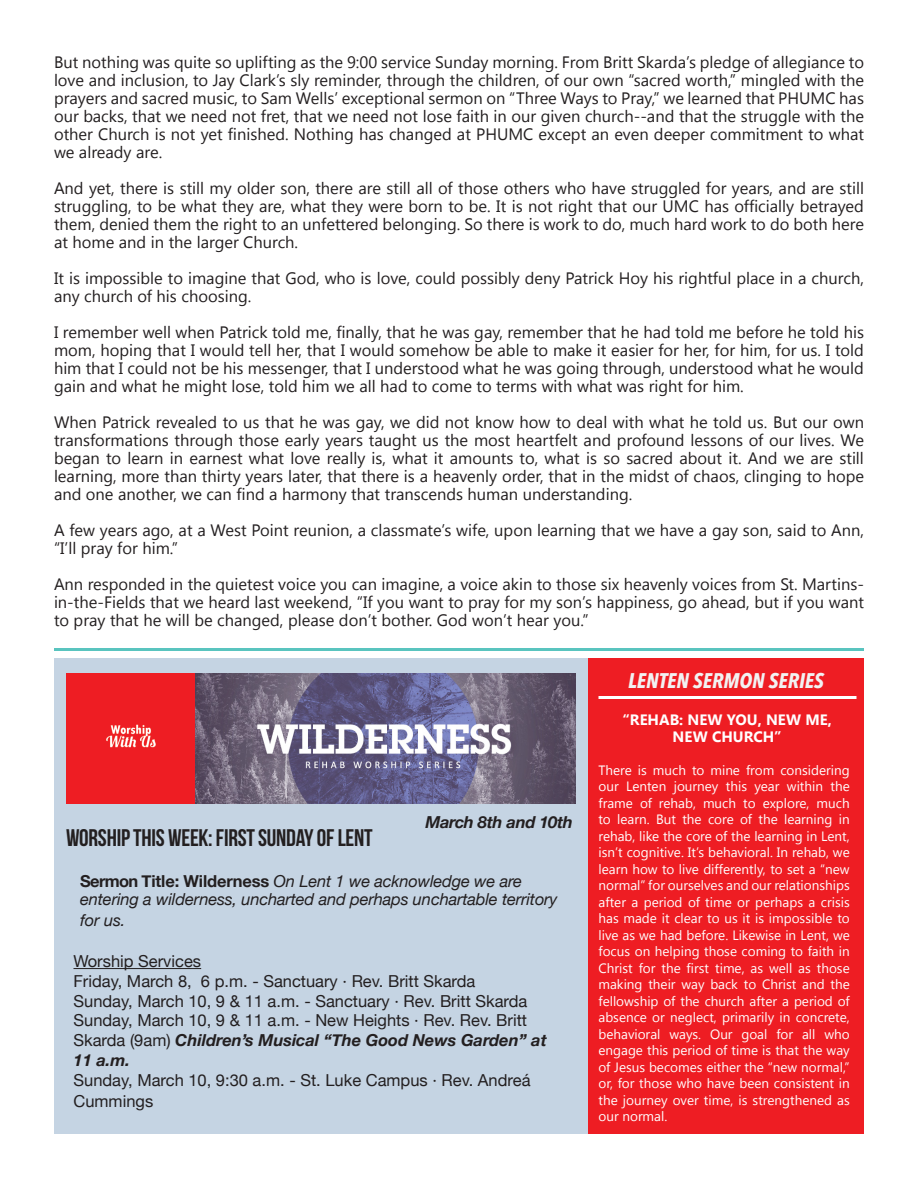
<style>
.page{position:relative;width:918px;height:1188px;background:#fff}
.page>*{position:absolute;margin:0;border:0;box-sizing:border-box;transform-origin:0 0}
.t1{font:24px "Bebas Neue";letter-spacing:-.01em;color:#231f20}
.t2{font:italic 700 condensed 21px "Avenir Next LT Pro";color:#f2f2f2}
.t3{font:16.5px/18px "Segoe UI";color:#231f20;text-align:justify}
.t4{font:16.5px/19.8px "Helvetica Neue";color:#231f20}
.t5{font:italic 16.5px/18px "Helvetica Neue";letter-spacing:-.01em;color:#231f20}
.t6{font:italic 700 16.5px "Helvetica Neue";letter-spacing:-.02em;color:#231f20}
.t7{font:700 15px/16.5px "Segoe UI";color:#fff;text-align:center}
.t8{font:13.5px/16.5px "Segoe UI";color:#fff;text-align:justify}
.s1{font-weight:700;font-style:normal}
.s2{font-weight:700;font-style:italic}
</style>
<div class="page">
<div style="left:588px;top:658px;width:276px;height:476px;background:#ee1d23"></div>
<div style="left:54px;top:658px;width:534px;height:476px;background:#c5d4e3"></div>
<hr style="left:598px;top:696px;width:258px;height:3px;background:#fff">
<hr style="left:54px;top:648px;width:810px;height:3px;background:#59c4bf">
<img style="left:66px;top:674px;width:510px;height:129px">
<hr style="left:74px;top:968px;width:127px;height:1px;background:#231f20">
<p class="t3" style="left:54px;top:52px;width:812px">But nothing was quite so uplifting as the 9:00 service Sunday morning. From Britt Skarda’s pledge of allegiance to love and inclusion, to Jay Clark’s sly reminder, through the children, of our own “sacred worth,” mingled with the prayers and sacred music, to Sam Wells’ exceptional sermon on “Three Ways to Pray,” we learned that PHUMC has our backs, that we need not fret, that we need not lose faith in our given church--and that the struggle with the other Church is not yet finished. Nothing has changed at PHUMC except an even deeper commitment to what we already are.</p>
<p class="t3" style="left:54px;top:178px;width:812px">And yet, there is still my older son, there are still all of those others who have struggled for years, and are still struggling, to be what they are, what they were born to be. It is not right that our UMC has officially betrayed them, denied them the right to an unfettered belonging. So there is work to do, much hard work to do both here at home and in the larger Church.</p>
<p class="t3" style="left:54px;top:268px;width:812px">It is impossible to imagine that God, who is love, could possibly deny Patrick Hoy his rightful place in a church, any church of his choosing.</p>
<p class="t3" style="left:54px;top:322px;width:812px">I remember well when Patrick told me, finally, that he was gay, remember that he had told me before he told his mom, hoping that I would tell her, that I would somehow be able to make it easier for her, for him, for us. I told him that I could not be his messenger, that I understood what he was going through, understood what he would gain and what he might lose, told him we all had to come to terms with what was right for him.</p>
<p class="t3" style="left:54px;top:412px;width:812px">When Patrick revealed to us that he was gay, we did not know how to deal with what he told us. But our own transformations through those early years taught us the most heartfelt and profound lessons of our lives. We began to learn in earnest what love really is, what it amounts to, what is so sacred about it. And we are still learning, more than thirty years later, that there is a heavenly order, that in the midst of chaos, clinging to hope and one another, we can find a harmony that transcends human understanding.</p>
<p class="t3" style="left:54px;top:520px;width:812px">A few years ago, at a West Point reunion, a classmate’s wife, upon learning that we have a gay son, said to Ann, “I’ll pray for him.”</p>
<p class="t3" style="left:54px;top:574px;width:812px">Ann responded in the quietest voice you can imagine, a voice akin to those six heavenly voices from St. Martins&shy;in-the-Fields that we heard last weekend, “If you want to pray for my son’s happiness, go ahead, but if you want to pray that he will be changed, please don’t bother. God won’t hear you.”</p>
<p class="t1" style="left:66px;top:824px;width:308px">WORSHIP THIS WEEK: FIRST SUNDAY OF LENT</p>
<p class="t6" style="left:426px;top:811px;width:149px">March 8th and 10th</p>
<p class="t5" style="left:80px;top:872px;width:479px"><span class="s1">Sermon Title: Wilderness</span> On Lent 1 we acknowledge we are entering a wilderness, uncharted and perhaps unchartable territory</p>
<p class="t5" style="left:80px;top:911px;width:47px">for us.</p>
<p class="t4" style="left:74px;top:951px;width:129px">Worship Services</p>
<p class="t4" style="left:74px;top:971px;width:403px">Friday, March 8, 6 p.m. - Sanctuary · Rev. Britt Skarda</p>
<p class="t4" style="left:74px;top:991px;width:455px">Sunday, March 10, 9 &amp; 11 a.m. - Sanctuary · Rev. Britt Skarda</p>
<p class="t4" style="left:74px;top:1010px;width:475px">Sunday, March 10, 9 &amp; 11 a.m. - New Heights · Rev. Rev. Britt<br>Skarda (9am) <span class="s2">Children’s Musical “The Good News Garden” at<br>11 a.m.</span></p>
<p class="t4" style="left:74px;top:1069px;width:459px;line-height:21px">Sunday, March 10, 9:30 a.m. - St. Luke Campus · Rev. Andreá<br>Cummings</p>
<p class="t2" style="left:628px;top:668px;width:197px">LENTEN SERMON SERIES</p>
<p class="t7" style="left:622px;top:711px;width:211px">“REHAB: NEW YOU, NEW ME,<br>NEW CHURCH”</p>
<p class="t8" style="left:598px;top:761px;width:253px">There is much to mine from considering our Lenten journey this year within the frame of rehab, much to explore, much to learn. But the core of the learning in rehab, like the core of the learning in Lent, isn’t cognitive. It’s behavioral. In rehab, we learn how to live differently, to set a “new normal” for ourselves and our relationships after a period of time or perhaps a crisis has made it clear to us it is impossible to live as we had before. Likewise in Lent, we focus on helping those coming to faith in Christ for the first time, as well as those making their way back to Christ and the fellowship of the church after a period of absence or neglect, primarily in concrete, behavioral ways. Our goal for all who engage this period of time is that the way of Jesus becomes either the “new normal,” or, for those who have been consistent in the journey over time, is strengthened as our normal.</p>
</div>
